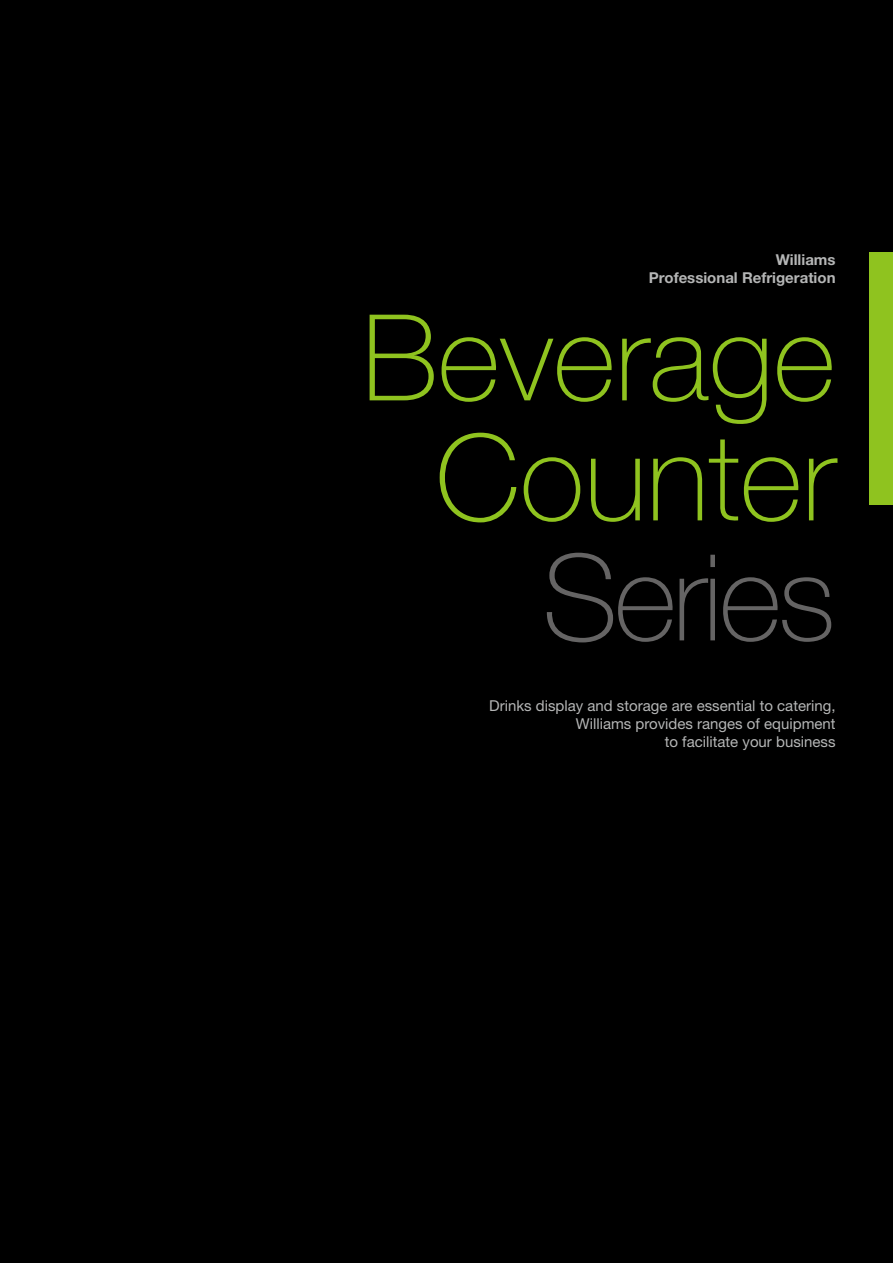
<style>
.page{position:relative;width:893px;height:1263px;background:#000}
.page>*{position:absolute;margin:0;border:0;box-sizing:border-box;transform-origin:0 0}
.t1{font:100 120px/120px "Helvetica Neue LT Std";color:#8fc31f;text-align:right}
.t2{font:100 120px "Helvetica Neue LT Std";letter-spacing:-.03em;color:#656464}
.t3{font:15px/18px "Helvetica Neue LT Std";color:#b5b6b6;text-align:right}
.t4{font:700 15px/18px "Helvetica Neue LT Std";color:#b5b6b6;text-align:right}
</style>
<div class="page">
<div style="left:870px;top:253px;width:23px;height:252px;background:#8fc31f"></div>
<p class="t4" style="left:649px;top:250px;width:188px">Williams<br>Professional Refrigeration</p>
<h1 class="t1" style="left:362px;top:298px;width:475px">Beverage<br>Counter</h1>
<h1 class="t2" style="left:542px;top:529px;width:295px">Series</h1>
<p class="t3" style="left:489px;top:697px;width:348px">Drinks display and storage are essential to catering,<br>Williams provides ranges of equipment<br>to facilitate your business</p>
</div>
